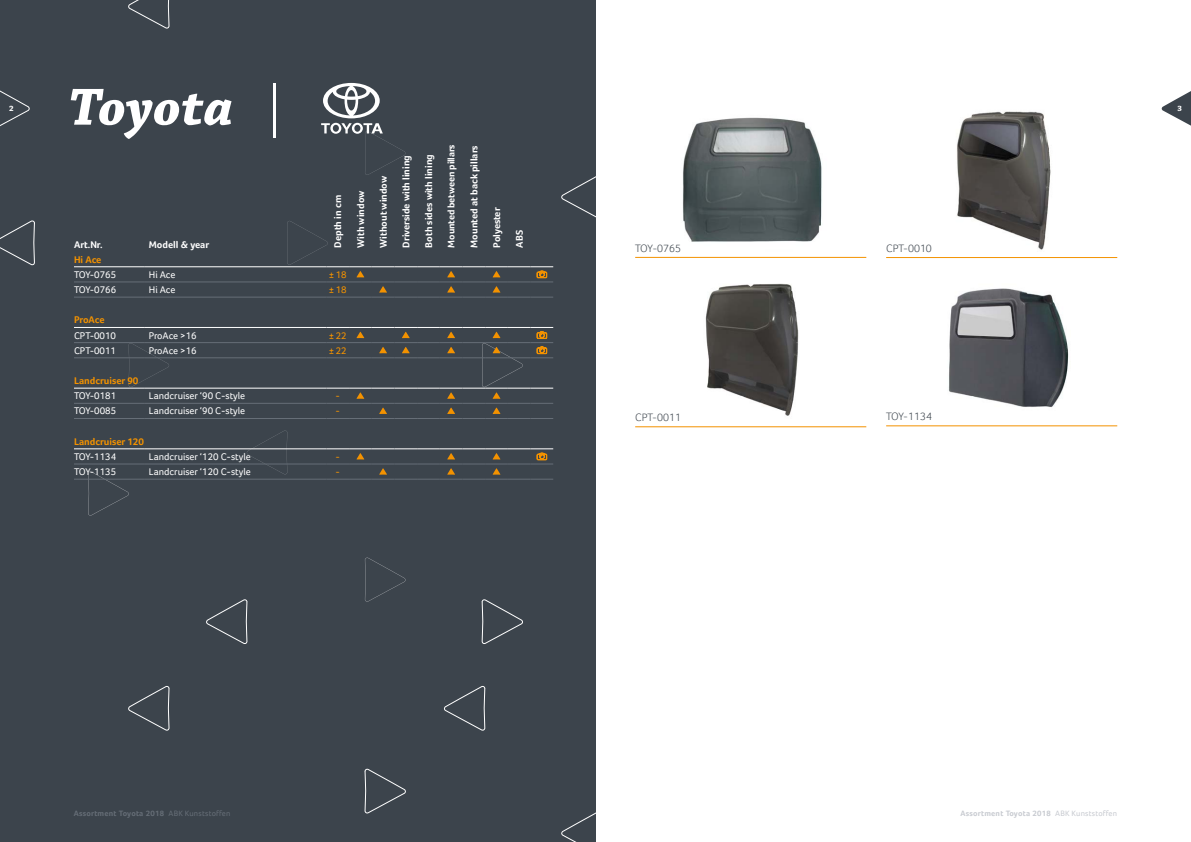
<style>
.page{position:relative;width:1191px;height:842px;background:#fff}
.page>*{position:absolute;margin:0;border:0;box-sizing:border-box;transform-origin:0 0}
.t1{font:italic 700 55px "Chaparral Pro";color:#fff}
.t2{font:300 11px "Foco Corp";color:#3c444c}
.t3{font:10px "Foco Corp";color:#fff}
.t4{font:700 10px "Foco Corp";color:#fff}
.t5{font:700 10px "Foco Corp";color:#f39200}
.t6{font:10px "Foco Corp";letter-spacing:-.025em;color:#f39200}
.t7{font:700 9.8px "Foco Corp";letter-spacing:-.01em;color:#fff}
.t8{font:700 8px "Foco Corp";letter-spacing:.03em;color:#c7cad0}
.t9{font:700 8px "Foco Corp";letter-spacing:.03em;color:#666e77}
.t10{font:700 8px "Chaparral Pro";color:#fff}
.s1{font-weight:300}
.s2{font-weight:400}
</style>
<div class="page">
<div style="left:0;top:0;width:595px;height:842px;background:#3c444c"></div>
<svg style="left:218px;top:630px;width:29px;height:14px"></svg>
<svg style="left:128px;top:686px;width:41px;height:45px"></svg>
<svg style="left:444px;top:686px;width:41px;height:45px"></svg>
<svg style="left:482px;top:630px;width:29px;height:14px"></svg>
<svg style="left:561px;top:811px;width:35px;height:31px"></svg>
<svg style="left:0;top:221px;width:35px;height:44px"></svg>
<svg style="left:128px;top:0;width:41px;height:29px"></svg>
<svg style="left:364px;top:768px;width:42px;height:46px"></svg>
<svg style="left:563px;top:174px;width:33px;height:45px"></svg>
<svg style="left:74px;top:82px;width:489px;height:548px"></svg>
<svg style="left:247px;top:430px;width:40px;height:44px"></svg>
<svg style="left:128px;top:343px;width:41px;height:44px"></svg>
<svg style="left:365px;top:557px;width:41px;height:45px"></svg>
<svg style="left:88px;top:471px;width:41px;height:45px"></svg>
<svg style="left:321px;top:83px;width:84px;height:92px"></svg>
<img style="left:957px;top:111px;width:94px;height:139px">
<img style="left:948px;top:288px;width:121px;height:119px">
<img style="left:705px;top:283px;width:94px;height:133px">
<hr style="left:886px;top:257px;width:231px;height:1px;background:#f39200">
<hr style="left:886px;top:426px;width:231px;height:1px;background:#f39200">
<hr style="left:635px;top:427px;width:231px;height:1px;background:#f39200">
<img style="left:683px;top:117px;width:139px;height:125px">
<hr style="left:635px;top:257px;width:231px;height:1px;background:#f39200">
<hr style="left:74px;top:282px;width:71px;height:1px;background:#666e77">
<hr style="left:145px;top:282px;width:181px;height:1px;background:#666e77">
<hr style="left:74px;top:342px;width:71px;height:1px;background:#666e77">
<hr style="left:145px;top:342px;width:181px;height:1px;background:#666e77">
<hr style="left:74px;top:403px;width:71px;height:1px;background:#666e77">
<hr style="left:145px;top:403px;width:181px;height:1px;background:#666e77">
<hr style="left:74px;top:464px;width:71px;height:1px;background:#666e77">
<hr style="left:145px;top:464px;width:181px;height:1px;background:#666e77">
<hr style="left:74px;top:479px;width:71px;height:1px;background:#666e77">
<hr style="left:145px;top:479px;width:181px;height:1px;background:#666e77">
<hr style="left:74px;top:297px;width:71px;height:1px;background:#666e77">
<hr style="left:145px;top:297px;width:181px;height:1px;background:#666e77">
<hr style="left:74px;top:358px;width:71px;height:1px;background:#666e77">
<hr style="left:145px;top:358px;width:181px;height:1px;background:#666e77">
<hr style="left:74px;top:418px;width:71px;height:1px;background:#666e77">
<hr style="left:145px;top:418px;width:181px;height:1px;background:#666e77">
<hr style="left:74px;top:266px;width:71px;height:1px;background:#fff">
<hr style="left:145px;top:266px;width:181px;height:1px;background:#fff">
<hr style="left:74px;top:327px;width:71px;height:1px;background:#fff">
<hr style="left:145px;top:327px;width:181px;height:1px;background:#fff">
<hr style="left:74px;top:448px;width:71px;height:1px;background:#fff">
<hr style="left:145px;top:448px;width:181px;height:1px;background:#fff">
<hr style="left:74px;top:388px;width:71px;height:1px;background:#fff">
<hr style="left:145px;top:388px;width:181px;height:1px;background:#fff">
<svg style="left:287px;top:221px;width:266px;height:77px"></svg>
<svg style="left:326px;top:327px;width:227px;height:92px"></svg>
<svg style="left:326px;top:448px;width:227px;height:32px"></svg>
<svg style="left:1161px;top:91px;width:30px;height:35px"></svg>
<svg style="left:0;top:90px;width:30px;height:36px"></svg>
<p class="t10" style="left:9px;top:104px;width:6px">2</p>
<h1 class="t1" style="left:69px;top:75px;width:220px">Toyota <span class="s1">|</span></h1>
<p class="t4" style="left:74px;top:238px;width:30px">Art.Nr.</p>
<p class="t4" style="left:149px;top:238px;width:62px">Modell &amp; year</p>
<p class="t4" style="left:332px;top:248px;width:54px;rotate:-90deg">Depth in cm</p>
<p class="t4" style="left:355px;top:248px;width:58px;rotate:-90deg">With window</p>
<p class="t5" style="left:74px;top:253px;width:29px">Hi Ace</p>
<p class="t3" style="left:74px;top:269px;width:44px">TOY-0765</p>
<p class="t3" style="left:149px;top:269px;width:28px">Hi Ace</p>
<p class="t6" style="left:329px;top:269px;width:19px">± 18</p>
<p class="t3" style="left:74px;top:284px;width:44px">TOY-0766</p>
<p class="t3" style="left:149px;top:284px;width:28px">Hi Ace</p>
<p class="t6" style="left:329px;top:284px;width:19px">± 18</p>
<p class="t5" style="left:74px;top:314px;width:32px">ProAce</p>
<p class="t3" style="left:74px;top:329px;width:44px">CPT-0010</p>
<p class="t3" style="left:149px;top:329px;width:49px">ProAce &gt;16</p>
<p class="t6" style="left:329px;top:329px;width:19px">± 22</p>
<p class="t3" style="left:74px;top:345px;width:44px">CPT-0011</p>
<p class="t3" style="left:149px;top:345px;width:49px">ProAce &gt;16</p>
<p class="t6" style="left:329px;top:345px;width:19px">± 22</p>
<p class="t5" style="left:74px;top:375px;width:66px">Landcruiser 90</p>
<p class="t3" style="left:74px;top:390px;width:44px">TOY-0181</p>
<p class="t3" style="left:149px;top:390px;width:98px">Landcruiser ‘90 C-style</p>
<p class="t6" style="left:335px;top:390px;width:6px">-</p>
<p class="t3" style="left:74px;top:405px;width:44px">TOY-0085</p>
<p class="t3" style="left:149px;top:405px;width:98px">Landcruiser ‘90 C-style</p>
<p class="t6" style="left:335px;top:405px;width:6px">-</p>
<p class="t5" style="left:74px;top:436px;width:71px">Landcruiser 120</p>
<p class="t3" style="left:74px;top:451px;width:44px">TOY-1134</p>
<p class="t3" style="left:149px;top:451px;width:103px">Landcruiser ‘120 C-style</p>
<p class="t6" style="left:335px;top:451px;width:6px">-</p>
<p class="t3" style="left:74px;top:466px;width:44px">TOY-1135</p>
<p class="t3" style="left:149px;top:466px;width:103px">Landcruiser ‘120 C-style</p>
<p class="t6" style="left:335px;top:466px;width:6px">-</p>
<p class="t4" style="left:377px;top:248px;width:73px;rotate:-90deg">Without window</p>
<p class="t4" style="left:400px;top:248px;width:94px;rotate:-90deg">Driverside with lining</p>
<p class="t4" style="left:423px;top:248px;width:95px;rotate:-90deg">Both sides with lining</p>
<p class="t7" style="left:445px;top:248px;width:105px;rotate:-90deg">Mounted between pillars</p>
<p class="t4" style="left:468px;top:248px;width:104px;rotate:-90deg">Mounted at back pillars</p>
<p class="t4" style="left:491px;top:248px;width:42px;rotate:-90deg">Polyester</p>
<p class="t4" style="left:513px;top:248px;width:19px;rotate:-90deg">ABS</p>
<p class="t2" style="left:635px;top:242px;width:47px">TOY-0765</p>
<p class="t2" style="left:886px;top:242px;width:47px">CPT-0010</p>
<p class="t2" style="left:635px;top:411px;width:47px">CPT-0011</p>
<p class="t2" style="left:886px;top:410px;width:47px">TOY-1134</p>
<p class="t10" style="left:1177px;top:104px;width:6px">3</p>
<p class="t9" style="left:74px;top:809px;width:158px">Assortment Toyota 2018 <span class="s2">ABK Kunststoffen</span></p>
<p class="t8" style="left:960px;top:809px;width:158px">Assortment Toyota 2018 <span class="s2">ABK Kunststoffen</span></p>
</div>
